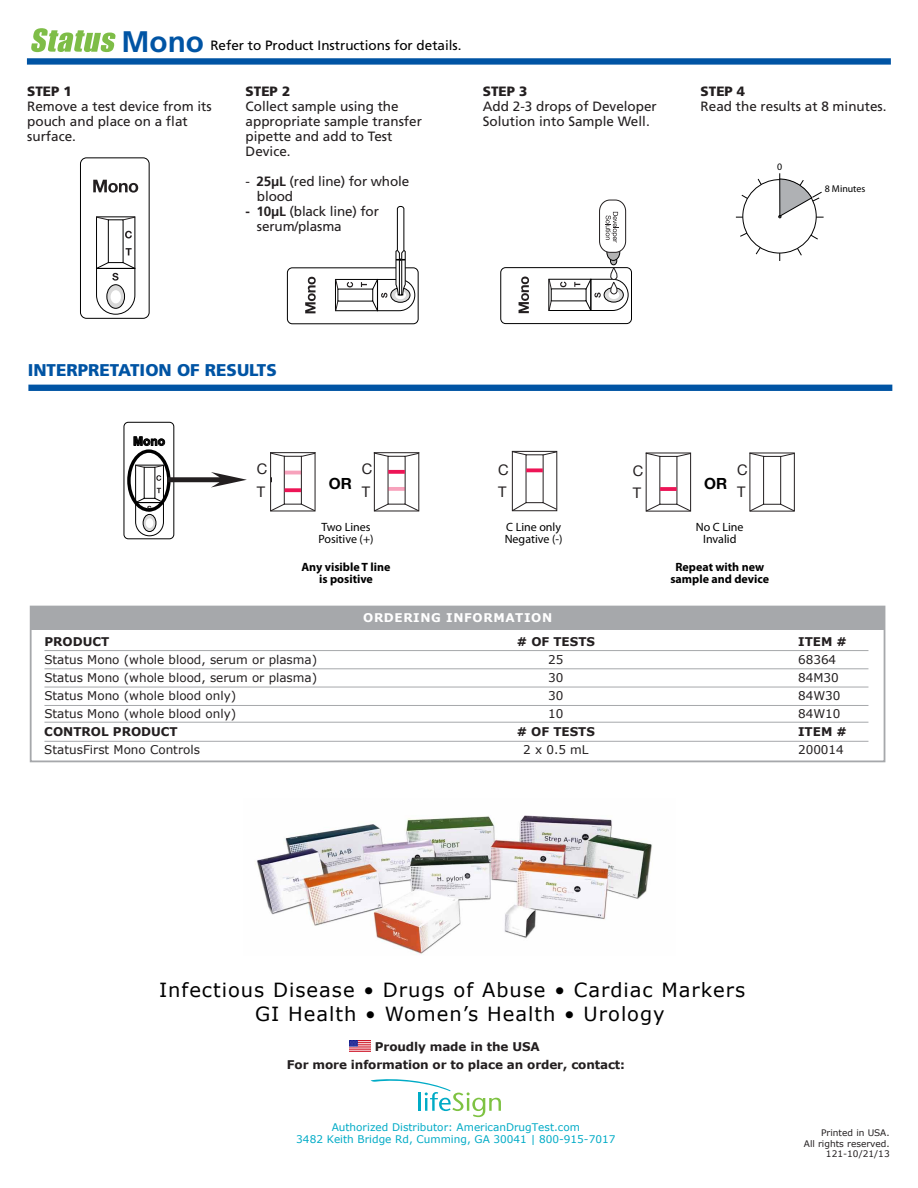
<style>
.page{position:relative;width:918px;height:1188px;background:#fff}
.page>*{position:absolute;margin:0;border:0;box-sizing:border-box;transform-origin:0 0}
.t1{font:19.5px/24px "Verdana";letter-spacing:.05em;color:#000}
.t2{font:900 16.95px "Frutiger";color:#0054a4}
.t3{font:700 15.3px "Helvetica Neue";color:#000}
.t4{font:14.55px/21.9px "Helvetica Neue";color:#231f20}
.t5{font:13.5px/15px "Frutiger";color:#231f20}
.t6{font:13.5px "Frutiger";color:#000}
.t7{font:12px "Verdana";color:#231f20}
.t8{font:700 12px "Verdana";letter-spacing:-.01em;color:#231f20}
.t9{font:12px/12px "Myriad Pro";color:#000}
.t10{font:700 12px/12px "Myriad Pro";color:#000;text-align:center}
.t11{font:700 12px "Verdana";letter-spacing:.05em;color:#fff}
.t12{font:700 12px "Arial";color:#000}
.t13{font:10.5px/12px "Verdana";color:#00abc6;text-align:center}
.t14{font:9.9px "Myriad Pro";color:#000}
.t15{font:9px/10.5px "Verdana";color:#231f20;text-align:right}
.s1{font-weight:700;font-size:29.7px;color:#0054a4}
.s2{font-weight:900}
.s3{font-weight:700}
</style>
<div class="page">
<hr style="left:779px;top:173px;width:1px;height:88px;background:#000">
<hr style="left:736px;top:217px;width:88px;height:1px;background:#000">
<div style="left:287px;top:268px;width:131px;height:56px;border:1px solid #000;border-radius:5px"></div>
<div style="left:335px;top:279px;width:43px;height:32px;border:1px solid #000"></div>
<svg style="left:335px;top:300px;width:3px;height:11px"></svg>
<svg style="left:335px;top:279px;width:4px;height:11px"></svg>
<svg style="left:305px;top:277px;width:11px;height:36px"></svg>
<svg style="left:347px;top:282px;width:6px;height:5px"></svg>
<div style="left:500px;top:267px;width:132px;height:57px;border:1px solid #000;border-radius:5px"></div>
<div style="left:549px;top:279px;width:42px;height:32px;border:1px solid #000"></div>
<svg style="left:549px;top:300px;width:3px;height:11px"></svg>
<svg style="left:549px;top:279px;width:3px;height:10px"></svg>
<svg style="left:519px;top:277px;width:10px;height:36px"></svg>
<svg style="left:560px;top:282px;width:6px;height:5px"></svg>
<div style="left:30px;top:606px;width:855px;height:156px;background:#fff;border:2px solid #a6a8ab"></div>
<div style="left:30px;top:607px;width:855px;height:23px;background:#a6a8ab"></div>
<hr style="left:44px;top:650px;width:824px;height:1px;background:#a6a8ab">
<hr style="left:44px;top:668px;width:824px;height:1px;background:#a6a8ab">
<hr style="left:44px;top:687px;width:824px;height:1px;background:#a6a8ab">
<hr style="left:44px;top:741px;width:824px;height:1px;background:#a6a8ab">
<hr style="left:44px;top:722px;width:824px;height:1px;background:#a6a8ab">
<hr style="left:44px;top:705px;width:824px;height:1px;background:#a6a8ab">
<div style="left:27px;top:58px;width:864px;height:7px;background:#0054a4"></div>
<div style="left:28px;top:385px;width:864px;height:6px;background:#0054a4"></div>
<svg style="left:31px;top:28px;width:85px;height:24px"></svg>
<div style="left:80px;top:158px;width:69px;height:161px;border:1px solid #000;border-radius:6px"></div>
<div style="left:96px;top:217px;width:39px;height:52px;border:1px solid #000"></div>
<div style="left:108px;top:220px;width:15px;height:43px;border:1px solid #000"></div>
<svg style="left:96px;top:216px;width:13px;height:5px"></svg>
<svg style="left:122px;top:216px;width:13px;height:5px"></svg>
<svg style="left:93px;top:180px;width:45px;height:13px"></svg>
<svg style="left:125px;top:231px;width:7px;height:7px"></svg>
<svg style="left:126px;top:248px;width:6px;height:7px"></svg>
<svg style="left:96px;top:262px;width:40px;height:53px"></svg>
<div style="left:610px;top:257px;width:7px;height:8px;background:#b3b3b3;border-radius:50%"></div>
<div style="left:610px;top:256px;width:7px;height:9px;border:1px solid #000;border-radius:50%"></div>
<div style="left:607px;top:244px;width:13px;height:16px;background:#b3b3b3;border-radius:50%"></div>
<div style="left:607px;top:244px;width:13px;height:17px;border:1px solid #000;border-radius:50%"></div>
<div style="left:600px;top:200px;width:26px;height:52px;background:#fff;border-radius:11px"></div>
<div style="left:599px;top:200px;width:27px;height:53px;border:1px solid #231f20;border-radius:11px"></div>
<svg style="left:606px;top:212px;width:12px;height:30px"></svg>
<svg style="left:574px;top:267px;width:55px;height:44px"></svg>
<svg style="left:361px;top:206px;width:54px;height:105px"></svg>
<svg style="left:739px;top:178px;width:83px;height:78px"></svg>
<div style="left:374px;top:452px;width:45px;height:59px;border:1px solid #231f20"></div>
<svg style="left:373px;top:452px;width:16px;height:5px"></svg>
<svg style="left:404px;top:453px;width:15px;height:4px"></svg>
<svg style="left:374px;top:503px;width:15px;height:9px"></svg>
<svg style="left:404px;top:503px;width:15px;height:9px"></svg>
<svg style="left:390px;top:487px;width:13px;height:4px"></svg>
<svg style="left:390px;top:470px;width:13px;height:4px"></svg>
<div style="left:270px;top:452px;width:46px;height:59px;border:1px solid #231f20"></div>
<div style="left:284px;top:456px;width:18px;height:49px;border:1px solid #231f20"></div>
<svg style="left:270px;top:452px;width:15px;height:5px"></svg>
<svg style="left:301px;top:452px;width:15px;height:5px"></svg>
<svg style="left:270px;top:503px;width:16px;height:9px"></svg>
<svg style="left:300px;top:503px;width:16px;height:9px"></svg>
<svg style="left:286px;top:471px;width:13px;height:3px"></svg>
<svg style="left:286px;top:488px;width:13px;height:4px"></svg>
<div style="left:512px;top:451px;width:45px;height:60px;border:1px solid #231f20"></div>
<svg style="left:511px;top:450px;width:16px;height:6px"></svg>
<svg style="left:542px;top:451px;width:15px;height:5px"></svg>
<svg style="left:511px;top:501px;width:16px;height:11px"></svg>
<svg style="left:542px;top:501px;width:15px;height:9px"></svg>
<svg style="left:528px;top:468px;width:13px;height:4px"></svg>
<div style="left:749px;top:453px;width:46px;height:59px;border:1px solid #231f20"></div>
<div style="left:763px;top:456px;width:18px;height:49px;border:1px solid #231f20"></div>
<svg style="left:749px;top:452px;width:16px;height:6px"></svg>
<svg style="left:780px;top:452px;width:15px;height:6px"></svg>
<svg style="left:749px;top:503px;width:16px;height:9px"></svg>
<svg style="left:779px;top:503px;width:16px;height:9px"></svg>
<div style="left:646px;top:453px;width:45px;height:59px;border:1px solid #231f20"></div>
<svg style="left:645px;top:452px;width:16px;height:6px"></svg>
<svg style="left:676px;top:452px;width:15px;height:6px"></svg>
<svg style="left:645px;top:503px;width:16px;height:9px"></svg>
<svg style="left:676px;top:503px;width:15px;height:9px"></svg>
<svg style="left:662px;top:487px;width:13px;height:4px"></svg>
<hr style="left:271px;top:452px;width:44px;height:1px;background:#231f20">
<hr style="left:374px;top:452px;width:45px;height:1px;background:#231f20">
<div style="left:124px;top:422px;width:50px;height:117px;border:1px solid #000;border-radius:4px"></div>
<svg style="left:133px;top:436px;width:32px;height:10px"></svg>
<div style="left:127px;top:449px;width:44px;height:63px;border:3px solid #000;border-radius:50%"></div>
<svg style="left:135px;top:465px;width:112px;height:71px"></svg>
<svg style="left:371px;top:1079px;width:130px;height:38px"></svg>
<img style="left:350px;top:1040px;width:21px;height:11px">
<img style="left:255px;top:815px;width:398px;height:140px">
<p class="t6" style="left:121px;top:38px;width:342px"><span class="s1">Mono</span> Refer to Product Instructions for details.</p>
<p class="t5" style="left:27px;top:84px;width:186px"><span class="s2">STEP 1<br></span>Remove a test device from its pouch and place on a flat surface.</p>
<p class="t5" style="left:246px;top:83px;width:178px"><span class="s2">STEP 2<br></span>Collect sample using the appropriate sample transfer pipette and add to Test<br>Device.</p>
<p class="t5" style="left:257px;top:174px;width:154px;text-indent:-11px">- <span class="s3">25µL</span> (red line) for whole blood</p>
<p class="t5" style="left:257px;top:204px;width:124px;text-indent:-11px"><span class="s3">- 10µL</span> (black line) for serum/plasma</p>
<p class="t5" style="left:483px;top:83px;width:176px"><span class="s2">STEP 3<br></span>Add 2-3 drops of Developer<br>Solution into Sample Well.</p>
<p class="t5" style="left:701px;top:83px;width:188px"><span class="s2">STEP 4<br></span>Read the results at 8 minutes.</p>
<p class="t14" style="left:777px;top:160px;width:7px">0</p>
<p class="t14" style="left:825px;top:183px;width:42px">8 Minutes</p>
<p class="t2" style="left:28px;top:360px;width:251px">INTERPRETATION OF RESULTS</p>
<p class="t12" style="left:133px;top:433px;width:33px">Mono</p>
<p class="t4" style="left:257px;top:457px;width:12px;line-height:23.1px">C<br>T</p>
<p class="t4" style="left:362px;top:457px;width:12px;line-height:23.1px">C<br>T</p>
<p class="t4" style="left:498px;top:459px;width:12px">C<br>T</p>
<p class="t4" style="left:633px;top:459px;width:12px">C<br>T</p>
<p class="t4" style="left:737px;top:459px;width:12px">C<br>T</p>
<p class="t3" style="left:329px;top:474px;width:25px">OR</p>
<p class="t3" style="left:704px;top:475px;width:25px">OR</p>
<p class="t9" style="left:505px;top:521px;width:59px">C Line only<br>Negative (-)</p>
<p class="t9" style="left:696px;top:521px;width:49px;text-align:center">No C Line<br>Invalid</p>
<p class="t9" style="left:318px;top:521px;width:57px">Two Lines<br>Positive (+)</p>
<p class="t10" style="left:301px;top:561px;width:91px">Any visible T line is positive</p>
<p class="t10" style="left:670px;top:561px;width:100px">Repeat with new sample and device</p>
<p class="t11" style="left:363px;top:610px;width:190px">ORDERING INFORMATION</p>
<p class="t8" style="left:44px;top:634px;width:66px">PRODUCT</p>
<p class="t8" style="left:517px;top:634px;width:80px"># OF TESTS</p>
<p class="t8" style="left:798px;top:634px;width:50px">ITEM #</p>
<p class="t7" style="left:44px;top:652px;width:274px">Status Mono (whole blood, serum or plasma)</p>
<p class="t7" style="left:548px;top:652px;width:17px">25</p>
<p class="t7" style="left:798px;top:652px;width:40px">68364</p>
<p class="t7" style="left:44px;top:670px;width:274px">Status Mono (whole blood, serum or plasma)</p>
<p class="t7" style="left:548px;top:670px;width:17px">30</p>
<p class="t7" style="left:798px;top:670px;width:42px">84M30</p>
<p class="t7" style="left:44px;top:688px;width:194px">Status Mono (whole blood only)</p>
<p class="t7" style="left:548px;top:688px;width:17px">30</p>
<p class="t7" style="left:798px;top:688px;width:44px">84W30</p>
<p class="t7" style="left:44px;top:706px;width:194px">Status Mono (whole blood only)</p>
<p class="t7" style="left:548px;top:706px;width:17px">10</p>
<p class="t7" style="left:798px;top:706px;width:44px">84W10</p>
<p class="t8" style="left:44px;top:724px;width:135px">CONTROL PRODUCT</p>
<p class="t8" style="left:517px;top:724px;width:80px"># OF TESTS</p>
<p class="t8" style="left:798px;top:724px;width:50px">ITEM #</p>
<p class="t7" style="left:44px;top:742px;width:157px">StatusFirst Mono Controls</p>
<p class="t7" style="left:523px;top:742px;width:67px">2 x 0.5 mL</p>
<p class="t7" style="left:798px;top:742px;width:47px">200014</p>
<p class="t1" style="left:255px;top:977px;width:492px;text-indent:-96px">Infectious Disease • Drugs of Abuse • Cardiac Markers<br>GI Health • Women’s Health • Urology</p>
<p class="t8" style="left:375px;top:1039px;width:166px">Proudly made in the USA</p>
<p class="t8" style="left:287px;top:1057px;width:340px">For more information or to place an order, contact:</p>
<p class="t13" style="left:296px;top:1121px;width:321px">Authorized Distributor: AmericanDrugTest.com<br>3482 Keith Bridge Rd, Cumming, GA 30041 | 800-915-7017</p>
<p class="t15" style="left:804px;top:1127px;width:87px">Printed in USA.<br>All rights reserved.<br>121-10/21/13</p>
</div>
